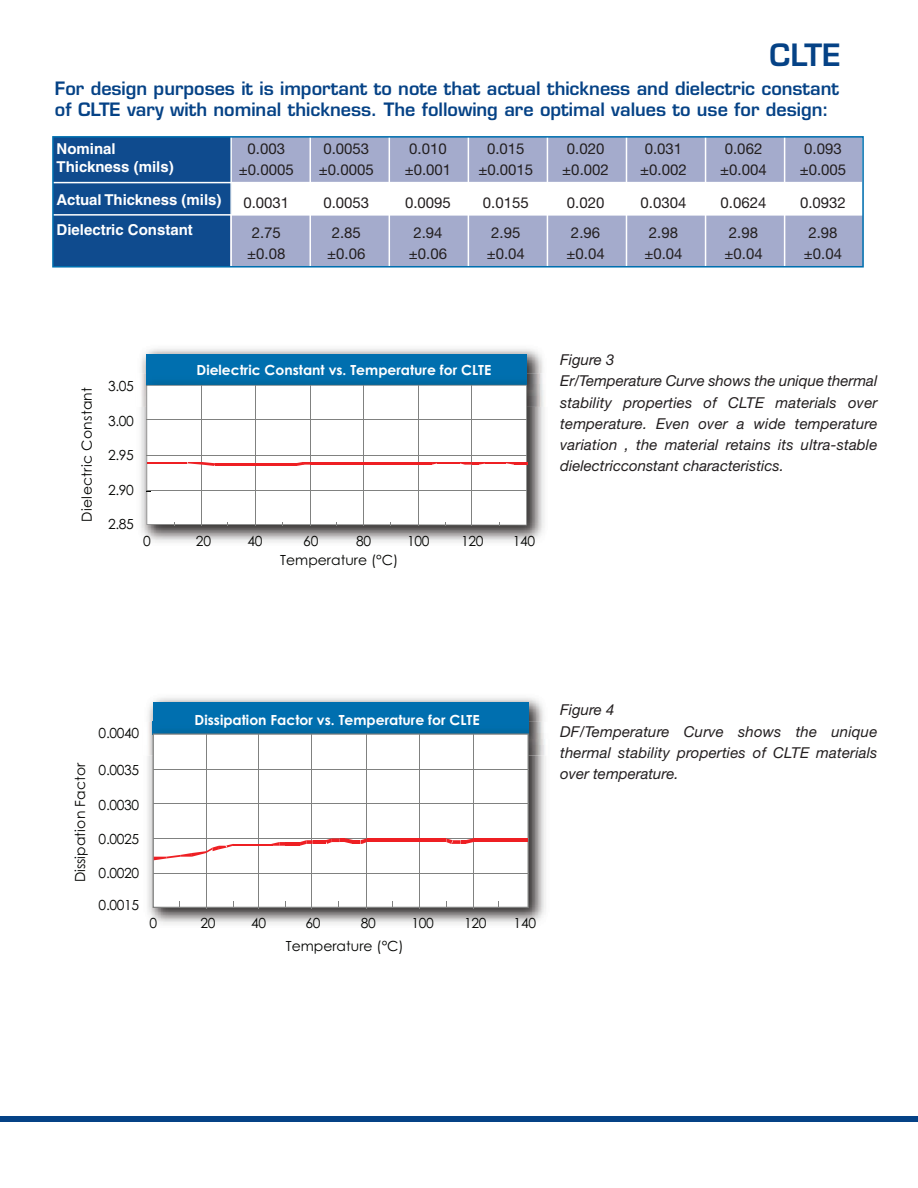
<style>
.page{position:relative;width:918px;height:1188px;background:#fff}
.page>*{position:absolute;margin:0;border:0;box-sizing:border-box;transform-origin:0 0}
.t1{font:600 30px "Eurostile";color:#054286}
.t2{font:600 18px/21.6px "Eurostile";color:#054286}
.t3{font:italic 15px/21.1px "Helvetica Neue";letter-spacing:.01em;color:#231f20}
.t4{font:15px/21px "Helvetica Neue";color:#231f20;text-align:center}
.t5{font:700 15px/18px "Helvetica LT Std";color:#fff}
.t6{font:13.95px "Century Gothic";letter-spacing:-.01em;color:#040503}
.t7{font:700 13.95px "Century Gothic";color:#fff}
.t8{font:13.95px "Century Gothic";letter-spacing:.02em;color:#040503}
</style>
<div class="page">
<img style="left:141px;top:349px;width:402px;height:24px">
<div style="left:146px;top:354px;width:381px;height:31px;background:#006faf"></div>
<img style="left:141px;top:373px;width:404px;height:170px">
<img style="left:146px;top:373px;width:381px;height:12px">
<svg style="left:146px;top:385px;width:381px;height:140px"></svg>
<hr style="left:147px;top:491px;width:380px;height:1px;background:#808180">
<hr style="left:147px;top:455px;width:380px;height:1px;background:#808180">
<hr style="left:147px;top:420px;width:380px;height:1px;background:#808180">
<hr style="left:202px;top:385px;width:1px;height:141px;background:#808180">
<hr style="left:255px;top:385px;width:1px;height:141px;background:#808180">
<hr style="left:310px;top:385px;width:1px;height:141px;background:#808180">
<hr style="left:363px;top:385px;width:1px;height:141px;background:#808180">
<hr style="left:418px;top:385px;width:1px;height:141px;background:#808180">
<hr style="left:471px;top:385px;width:1px;height:141px;background:#808180">
<hr style="left:514px;top:462px;width:14px;height:3px;background:#ee1f23">
<svg style="left:432px;top:462px;width:82px;height:3px"></svg>
<hr style="left:418px;top:462px;width:14px;height:3px;background:#ee1f23">
<svg style="left:405px;top:462px;width:13px;height:3px"></svg>
<hr style="left:391px;top:462px;width:14px;height:3px;background:#ee1f23">
<svg style="left:379px;top:462px;width:12px;height:3px"></svg>
<hr style="left:364px;top:462px;width:15px;height:3px;background:#ee1f23">
<svg style="left:338px;top:462px;width:26px;height:3px"></svg>
<hr style="left:324px;top:462px;width:14px;height:3px;background:#ee1f23">
<hr style="left:310px;top:462px;width:14px;height:3px;background:#ee1f23">
<svg style="left:270px;top:462px;width:40px;height:4px"></svg>
<hr style="left:255px;top:463px;width:15px;height:3px;background:#ee1f23">
<svg style="left:243px;top:463px;width:12px;height:3px"></svg>
<hr style="left:228px;top:463px;width:15px;height:3px;background:#ee1f23">
<svg style="left:147px;top:462px;width:81px;height:4px"></svg>
<img style="left:148px;top:698px;width:396px;height:24px">
<div style="left:153px;top:703px;width:375px;height:31px;background:#006faf"></div>
<img style="left:147px;top:722px;width:399px;height:202px">
<img style="left:153px;top:722px;width:375px;height:11px">
<svg style="left:153px;top:733px;width:376px;height:175px"></svg>
<hr style="left:153px;top:873px;width:376px;height:1px;background:#808180">
<hr style="left:153px;top:838px;width:376px;height:1px;background:#808180">
<hr style="left:153px;top:803px;width:376px;height:1px;background:#808180">
<hr style="left:153px;top:769px;width:376px;height:1px;background:#808180">
<hr style="left:206px;top:734px;width:1px;height:174px;background:#808180">
<hr style="left:258px;top:734px;width:1px;height:174px;background:#808180">
<hr style="left:311px;top:734px;width:1px;height:174px;background:#808180">
<hr style="left:366px;top:734px;width:1px;height:174px;background:#808180">
<hr style="left:419px;top:734px;width:1px;height:174px;background:#808180">
<hr style="left:473px;top:734px;width:1px;height:174px;background:#808180">
<hr style="left:421px;top:838px;width:13px;height:4px;background:#ee1f23">
<hr style="left:513px;top:838px;width:14px;height:4px;background:#ee1f23">
<hr style="left:499px;top:838px;width:14px;height:4px;background:#ee1f23">
<hr style="left:488px;top:838px;width:11px;height:4px;background:#ee1f23">
<hr style="left:473px;top:838px;width:15px;height:4px;background:#ee1f23">
<svg style="left:446px;top:838px;width:27px;height:6px"></svg>
<hr style="left:434px;top:838px;width:12px;height:4px;background:#ee1f23">
<hr style="left:407px;top:838px;width:14px;height:4px;background:#ee1f23">
<hr style="left:394px;top:838px;width:13px;height:4px;background:#ee1f23">
<hr style="left:380px;top:838px;width:14px;height:4px;background:#ee1f23">
<hr style="left:367px;top:838px;width:13px;height:4px;background:#ee1f23">
<svg style="left:325px;top:838px;width:42px;height:6px"></svg>
<hr style="left:313px;top:840px;width:12px;height:4px;background:#ee1f23">
<svg style="left:300px;top:840px;width:13px;height:6px"></svg>
<hr style="left:286px;top:842px;width:14px;height:4px;background:#ee1f23">
<svg style="left:154px;top:842px;width:132px;height:18px"></svg>
<div style="left:230px;top:137px;width:632px;height:45px;background:#a4abcc"></div>
<div style="left:53px;top:137px;width:178px;height:130px;background:#0f4b8e"></div>
<div style="left:230px;top:215px;width:633px;height:51px;background:#a4abcc"></div>
<hr style="left:230px;top:136px;width:2px;height:131px;background:#fff">
<hr style="left:309px;top:136px;width:2px;height:131px;background:#fff">
<hr style="left:389px;top:136px;width:1px;height:131px;background:#fff">
<hr style="left:468px;top:136px;width:1px;height:131px;background:#fff">
<hr style="left:547px;top:136px;width:1px;height:131px;background:#fff">
<hr style="left:626px;top:136px;width:1px;height:131px;background:#fff">
<hr style="left:705px;top:136px;width:1px;height:131px;background:#fff">
<hr style="left:784px;top:136px;width:1px;height:131px;background:#fff">
<hr style="left:51px;top:182px;width:824px;height:1px;background:#fff">
<hr style="left:51px;top:214px;width:824px;height:2px;background:#fff">
<div style="left:52px;top:136px;width:812px;height:132px;border:2px solid #006faf"></div>
<div style="left:0;top:1116px;width:918px;height:5px;background:#054286"></div>
<h1 class="t1" style="left:770px;top:43px;width:73px">CLTE</h1>
<p class="t2" style="left:55px;top:79px;width:786px">For design purposes it is important to note that actual thickness and dielectric constant of CLTE vary with nominal thickness. The following are optimal values to use for design:</p>
<p class="t5" style="left:57px;top:141px;width:119px">Nominal<br>Thickness (mils)</p>
<p class="t5" style="left:57px;top:186px;width:167px;line-height:30px">Actual Thickness (mils)<br>Dielectric Constant</p>
<p class="t4" style="left:239px;top:138px;width:56px">0.003 ±0.0005</p>
<p class="t4" style="left:243px;top:187px;width:47px;line-height:30px">0.0031<br>2.75</p>
<p class="t4" style="left:247px;top:243px;width:40px">±0.08</p>
<p class="t4" style="left:319px;top:138px;width:56px;text-align:left">0.0053 ±0.0005</p>
<p class="t4" style="left:323px;top:187px;width:47px;line-height:30px">0.0053<br>2.85</p>
<p class="t4" style="left:327px;top:243px;width:40px">±0.06</p>
<p class="t4" style="left:405px;top:138px;width:48px;text-align:left">0.010 ±0.001</p>
<p class="t4" style="left:405px;top:187px;width:47px;line-height:30px">0.0095<br>2.94</p>
<p class="t4" style="left:409px;top:243px;width:40px">±0.06</p>
<p class="t4" style="left:478px;top:138px;width:56px">0.015 ±0.0015</p>
<p class="t4" style="left:483px;top:187px;width:47px;line-height:30px">0.0155<br>2.95</p>
<p class="t4" style="left:487px;top:243px;width:40px">±0.04</p>
<p class="t4" style="left:562px;top:138px;width:48px;text-align:left">0.020 ±0.002</p>
<p class="t4" style="left:567px;top:187px;width:39px;line-height:30px;text-align:left">0.020<br>2.96</p>
<p class="t4" style="left:566px;top:243px;width:40px">±0.04</p>
<p class="t4" style="left:640px;top:138px;width:48px;text-align:left">0.031 ±0.002</p>
<p class="t4" style="left:641px;top:187px;width:47px;line-height:30px">0.0304<br>2.98</p>
<p class="t4" style="left:644px;top:243px;width:40px">±0.04</p>
<p class="t4" style="left:720px;top:138px;width:48px;text-align:left">0.062 ±0.004</p>
<p class="t4" style="left:721px;top:187px;width:47px;line-height:30px">0.0624<br>2.98</p>
<p class="t4" style="left:724px;top:243px;width:40px">±0.04</p>
<p class="t4" style="left:800px;top:138px;width:48px;text-align:left">0.093 ±0.005</p>
<p class="t4" style="left:800px;top:187px;width:47px;line-height:30px">0.0932<br>2.98</p>
<p class="t4" style="left:804px;top:243px;width:40px">±0.04</p>
<p class="t8" style="left:78px;top:522px;width:136px;rotate:-90deg">Dielectric Constant</p>
<p class="t6" style="left:108px;top:378px;width:27px">3.05</p>
<p class="t6" style="left:108px;top:413px;width:27px">3.00</p>
<p class="t6" style="left:108px;top:447px;width:27px">2.95</p>
<p class="t6" style="left:108px;top:482px;width:27px">2.90</p>
<p class="t6" style="left:108px;top:516px;width:27px">2.85</p>
<p class="t7" style="left:197px;top:361px;width:296px">Dielectric Constant vs. Temperature for CLTE</p>
<p class="t6" style="left:143px;top:532px;width:9px">0</p>
<p class="t6" style="left:196px;top:532px;width:17px">20</p>
<p class="t6" style="left:247px;top:532px;width:17px">40</p>
<p class="t6" style="left:303px;top:532px;width:17px">60</p>
<p class="t6" style="left:356px;top:532px;width:17px">80</p>
<p class="t6" style="left:407px;top:532px;width:24px">100</p>
<p class="t6" style="left:461px;top:532px;width:24px">120</p>
<p class="t6" style="left:513px;top:532px;width:24px">140</p>
<p class="t6" style="left:280px;top:551px;width:120px">Temperature (°C)</p>
<p class="t3" style="left:560px;top:349px;width:319px">Figure 3<br>Er/Temperature Curve shows the unique thermal stability properties of CLTE materials over temperature. Even over a wide temperature variation , the material retains its ultra-stable dielectricconstant characteristics.</p>
<p class="t6" style="left:72px;top:882px;width:122px;rotate:-90deg">Dissipation Factor</p>
<p class="t6" style="left:99px;top:724px;width:42px">0.0040</p>
<p class="t6" style="left:99px;top:761px;width:42px">0.0035</p>
<p class="t6" style="left:99px;top:796px;width:42px">0.0030</p>
<p class="t6" style="left:99px;top:831px;width:42px">0.0025</p>
<p class="t6" style="left:99px;top:865px;width:42px">0.0020</p>
<p class="t6" style="left:99px;top:896px;width:42px">0.0015</p>
<p class="t7" style="left:195px;top:711px;width:287px">Dissipation Factor vs. Temperature for CLTE</p>
<p class="t6" style="left:149px;top:915px;width:9px">0</p>
<p class="t6" style="left:200px;top:915px;width:17px">20</p>
<p class="t6" style="left:251px;top:915px;width:17px">40</p>
<p class="t6" style="left:305px;top:915px;width:17px">60</p>
<p class="t6" style="left:361px;top:915px;width:17px">80</p>
<p class="t6" style="left:411px;top:915px;width:24px">100</p>
<p class="t6" style="left:464px;top:915px;width:24px">120</p>
<p class="t6" style="left:514px;top:915px;width:24px">140</p>
<p class="t6" style="left:286px;top:938px;width:120px">Temperature (°C)</p>
<p class="t3" style="left:560px;top:699px;width:319px">Figure 4<br>DF/Temperature Curve shows the unique thermal stability properties of CLTE materials over temperature.</p>
</div>
